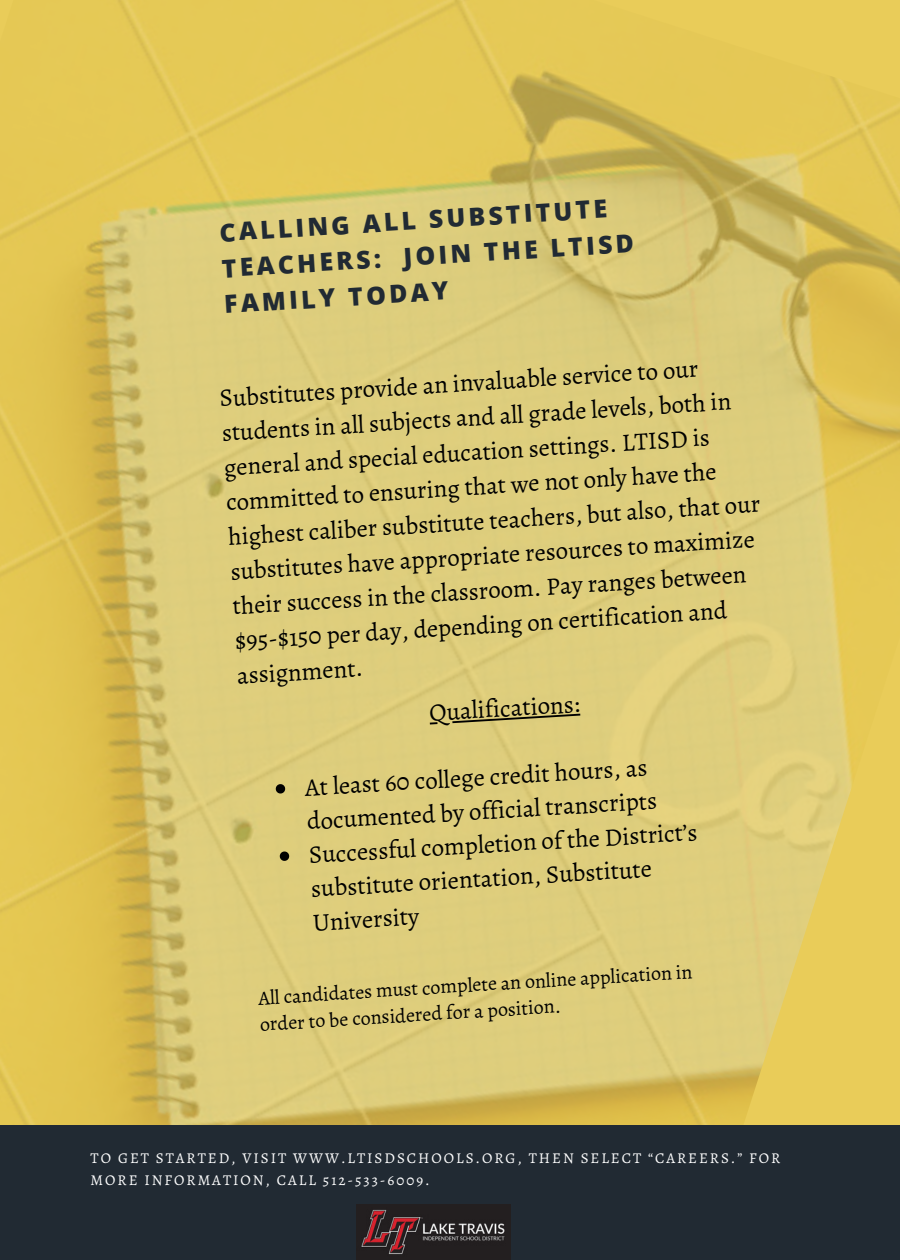
<style>
.page{position:relative;width:900px;height:1260px;background:#fff}
.page>*{position:absolute;margin:0;border:0;box-sizing:border-box;transform-origin:0 0}
.t1{font:25px/34.5px "Alegreya";color:#000}
.t2{font:800 24.75px/35.8px "Open Sans";color:#212a33}
.t3{font:20px/25.8px "Alegreya";color:#000}
.t4{font:15px/22.5px "Alegreya";letter-spacing:.13em;color:#fff}
</style>
<div class="page">
<img style="left:0;top:0;width:900px;height:1125px">
<div style="left:0;top:1125px;width:900px;height:135px;background:#212a33"></div>
<svg style="left:276px;top:784px;width:9px;height:10px"></svg>
<svg style="left:280px;top:851px;width:9px;height:10px"></svg>
<svg style="left:430px;top:714px;width:150px;height:11px;background:#bbad68"></svg>
<img style="left:357px;top:1205px;width:153px;height:54px">
<p class="t2" style="left:218px;top:216px;width:415px;rotate:-4deg">CALLING ALL SUBSTITUTE<br>TEACHERS: JOIN THE LTISD<br>FAMILY TODAY</p>
<p class="t1" style="left:216px;top:383px;width:535px;rotate:-4deg">Substitutes provide an invaluable service to our students in all subjects and all grade levels, both in general and special education settings. LTISD is committed to ensuring that we not only have the highest caliber substitute teachers, but also, that our substitutes have appropriate resources to maximize their success in the classroom. Pay ranges between $95-$150 per day, depending on certification and assignment.</p>
<p class="t1" style="left:428px;top:695px;width:152px;rotate:-3deg">Qualifications:</p>
<p class="t1" style="left:304px;top:769px;width:391px;rotate:-3deg">At least 60 college credit hours, as documented by official transcripts<br>Successful completion of the District’s substitute orientation, Substitute<br>University</p>
<p class="t3" style="left:257px;top:987px;width:437px;rotate:-4deg">All candidates must complete an online application in order to be considered for a position.</p>
<p class="t4" style="left:91px;top:1146px;width:691px">TO GET STARTED, VISIT WWW.LTISDSCHOOLS.ORG, THEN SELECT “CAREERS.” FOR<br>MORE INFORMATION, CALL 512-533-6009.</p>
</div>
